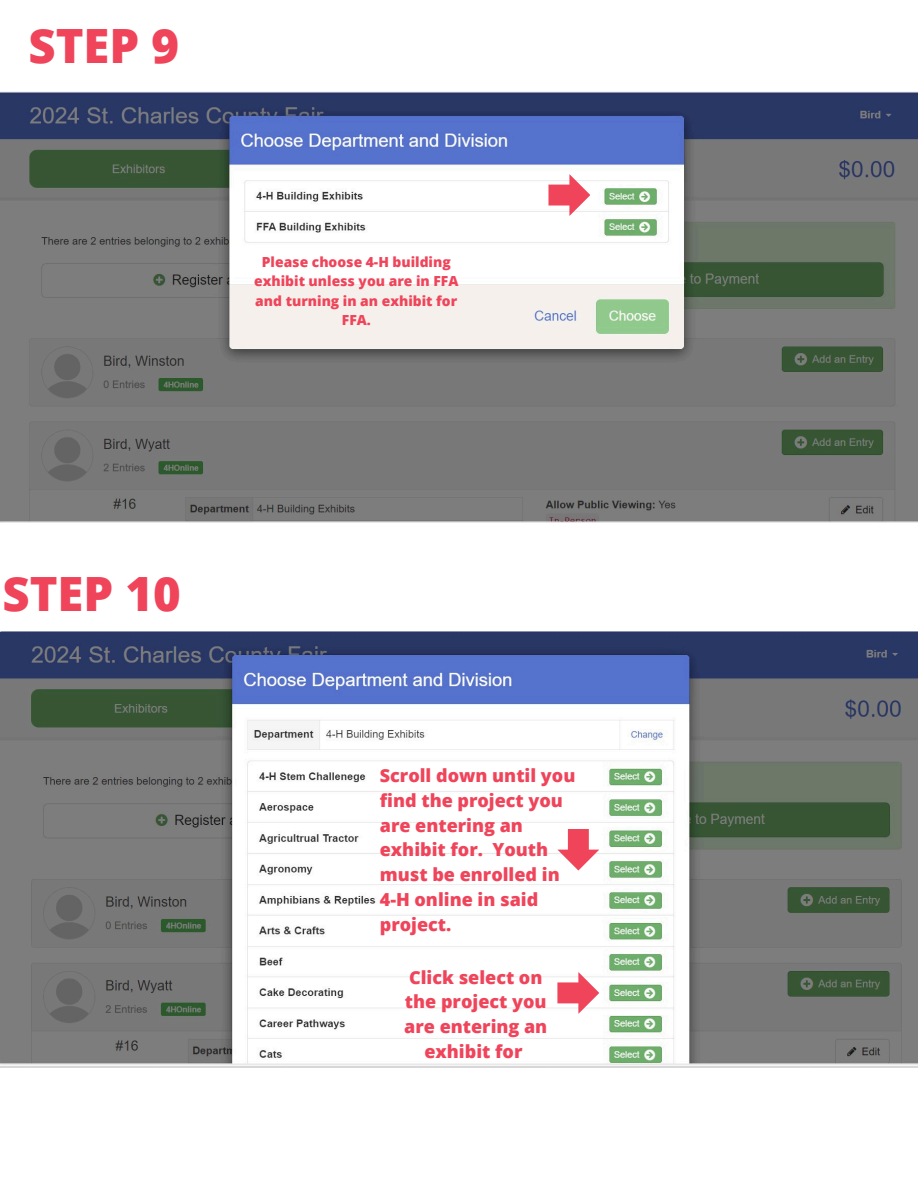
<style>
.page{position:relative;width:918px;height:1188px;background:#fff}
.page>*{position:absolute;margin:0;border:0;box-sizing:border-box;transform-origin:0 0}
.t1{font:800 47.25px "Open Sans";color:#ef445a}
.t2{font:800 18px/24.8px "Open Sans";color:#ef445a}
.t3{font:800 13.8px/19.2px "Open Sans";color:#ef445a;text-align:center}
</style>
<div class="page">
<img style="left:0;top:92px;width:918px;height:431px">
<img style="left:0;top:632px;width:918px;height:435px">
<svg style="left:548px;top:174px;width:42px;height:42px"></svg>
<svg style="left:557px;top:829px;width:42px;height:42px"></svg>
<svg style="left:557px;top:972px;width:42px;height:42px"></svg>
<p class="t1" style="left:28px;top:13px;width:152px">STEP 9</p>
<p class="t3" style="left:254px;top:252px;width:206px">Please choose 4-H building exhibit unless you are in FFA and turning in an exhibit for<br>FFA.</p>
<h1 class="t1" style="left:2px;top:560px;width:180px">STEP 10</h1>
<h2 class="t2" style="left:380px;top:763px;width:197px">Scroll down until you find the project you are entering an exhibit for. Youth must be enrolled in<br>4-H online in said project.</h2>
<h2 class="t2" style="left:404px;top:964px;width:145px;text-align:center">Click select on the project you are entering an exhibit for</h2>
</div>
